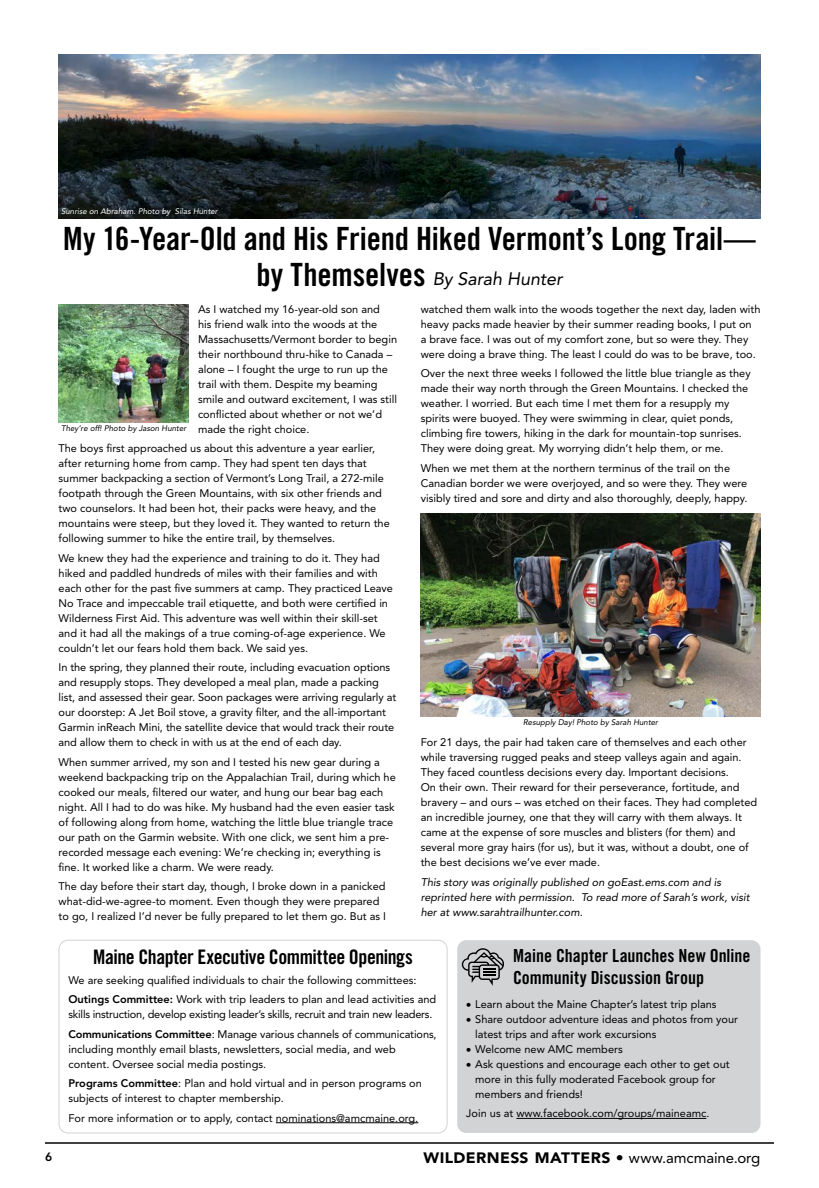
<style>
.page{position:relative;width:819px;height:1188px;background:#fff}
.page>*{position:absolute;margin:0;border:0;box-sizing:border-box;transform-origin:0 0}
.t1{font:32px "Trade Gothic LT Std Bd Cn 20";letter-spacing:-.005em;color:#000}
.t2{font:20px "Trade Gothic LT Std Bd Cn 20";letter-spacing:-.02em;color:#000}
.t3{font:18px/21.6px "Trade Gothic LT Std Bd Cn 20";color:#000}
.t4{font:italic 18px "Avenir LT Std";letter-spacing:-.005em;color:#000}
.t5{font:900 15px "Avenir LT Std";letter-spacing:.025em;color:#000;scale:1.05 1}
.t6{font:800 12px "Avenir LT Std";color:#000}
.t7{font:11px/15px "Avenir LT Std";color:#000}
.t8{font:italic 11px/15px "Avenir LT Std";color:#000}
.t9{font:11px/19.5px "Avenir LT Std";letter-spacing:-.02em;color:#000}
.t10{font:italic 8px "Avenir LT Std";color:#000}
.t11{font:italic 8px "Avenir LT Std";color:#fff}
.s1{font-family:"Trade Gothic LT Std Bd Cn 20";font-style:normal;font-size:32px}
.s2{font-weight:800}
.s3{font-weight:400}
</style>
<div class="page">
<hr style="left:45px;top:1142px;width:729px;height:2px;background:#000">
<img style="left:59px;top:304px;width:130px;height:118px">
<img style="left:421px;top:514px;width:339px;height:202px">
<img style="left:58px;top:54px;width:702px;height:164px">
<div style="left:457px;top:940px;width:303px;height:193px;background:#d1d3d4;border-radius:9px"></div>
<hr style="left:516px;top:1118px;width:190px;height:1px;background:#000">
<hr style="left:276px;top:1123px;width:142px;height:1px;background:#000">
<div style="left:58px;top:940px;width:390px;height:193px;border:1px solid #d1d3d4;border-radius:9px"></div>
<svg style="left:462px;top:948px;width:42px;height:38px"></svg>
<p class="t11" style="left:61px;top:206px;width:158px">Sunrise on Abraham. Photo by Silas Hunter</p>
<h1 class="t1" style="left:63px;top:219px;width:694px">My 16-Year-Old and His Friend Hiked Vermont’s Long Trail—</h1>
<h3 class="t4" style="left:257px;top:269px;width:307px"><span class="s1">by Themselves</span> By Sarah Hunter</h3>
<p class="t7" style="left:198px;top:301px;width:201px">As I watched my 16-year-old son and<br>his friend walk into the woods at the Massachusetts/Vermont border to begin their northbound thru-hike to Canada – alone – I fought the urge to run up the trail with them. Despite my beaming smile and outward excitement, I was still conflicted about whether or not we’d made the right choice.</p>
<p class="t7" style="left:59px;top:441px;width:333px">The boys first approached us about this adventure a year earlier, after returning home from camp. They had spent ten days that summer backpacking a section of Vermont’s Long Trail, a 272-mile footpath through the Green Mountains, with six other friends and two counselors. It had been hot, their packs were heavy, and the mountains were steep, but they loved it. They wanted to return the following summer to hike the entire trail, by themselves.</p>
<p class="t7" style="left:59px;top:551px;width:336px">We knew they had the experience and training to do it. They had hiked and paddled hundreds of miles with their families and with each other for the past five summers at camp. They practiced Leave No Trace and impeccable trail etiquette, and both were certified in Wilderness First Aid. This adventure was well within their skill-set and it had all the makings of a true coming-of-age experience. We couldn’t let our fears hold them back. We said yes.</p>
<p class="t7" style="left:59px;top:660px;width:339px">In the spring, they planned their route, including evacuation options and resupply stops. They developed a meal plan, made a packing list, and assessed their gear. Soon packages were arriving regularly at our doorstep: A Jet Boil stove, a gravity filter, and the all-important Garmin inReach Mini, the satellite device that would track their route and allow them to check in with us at the end of each day.</p>
<p class="t7" style="left:59px;top:755px;width:339px">When summer arrived, my son and I tested his new gear during a weekend backpacking trip on the Appalachian Trail, during which he cooked our meals, filtered our water, and hung our bear bag each night. All I had to do was hike. My husband had the even easier task of following along from home, watching the little blue triangle trace our path on the Garmin website. With one click, we sent him a pre&shy;recorded message each evening: We’re checking in; everything is fine. It worked like a charm. We were ready.</p>
<p class="t7" style="left:59px;top:879px;width:329px">The day before their start day, though, I broke down in a panicked what-did-we-agree-to moment. Even though they were prepared to go, I realized I’d never be fully prepared to let them go. But as I</p>
<p class="t10" style="left:61px;top:424px;width:127px">They’re off! Photo by Jason Hunter</p>
<p class="t7" style="left:421px;top:301px;width:341px">watched them walk into the woods together the next day, laden with heavy packs made heavier by their summer reading books, I put on<br>a brave face. I was out of my comfort zone, but so were they. They were doing a brave thing. The least I could do was to be brave, too.</p>
<p class="t7" style="left:421px;top:366px;width:331px">Over the next three weeks I followed the little blue triangle as they made their way north through the Green Mountains. I checked the weather. I worried. But each time I met them for a resupply my spirits were buoyed. They were swimming in clear, quiet ponds, climbing fire towers, hiking in the dark for mountain-top sunrises.<br>They were doing great. My worrying didn’t help them, or me.</p>
<p class="t7" style="left:421px;top:460px;width:328px">When we met them at the northern terminus of the trail on the<br>Canadian border we were overjoyed, and so were they. They were visibly tired and sore and dirty and also thoroughly, deeply, happy.</p>
<p class="t10" style="left:523px;top:718px;width:137px">Resupply Day! Photo by Sarah Hunter</p>
<p class="t7" style="left:421px;top:735px;width:338px">For 21 days, the pair had taken care of themselves and each other while traversing rugged peaks and steep valleys again and again.<br>They faced countless decisions every day. Important decisions.<br>On their own. Their reward for their perseverance, fortitude, and bravery – and ours – was etched on their faces. They had completed an incredible journey, one that they will carry with them always. It came at the expense of sore muscles and blisters (for them) and several more gray hairs (for us), but it was, without a doubt, one of the best decisions we’ve ever made.</p>
<p class="t8" style="left:421px;top:875px;width:330px">This story was originally published on goEast.ems.com and is reprinted here with permission. To read more of Sarah’s work, visit her at www.sarahtrailhunter.com.</p>
<h2 class="t2" style="left:93px;top:945px;width:321px">Maine Chapter Executive Committee Openings</h2>
<p class="t7" style="left:68px;top:970px;width:369px;line-height:19.5px">We are seeking qualified individuals to chair the following committees:<br><span class="s2">Outings Committee:</span> Work with trip leaders to plan and lead activities and</p>
<p class="t9" style="left:68px;top:1005px;width:370px">skills instruction, develop existing leader’s skills, recruit and train new leaders.<br><span class="s2">Communications Committee</span>: Manage various channels of communications,</p>
<p class="t7" style="left:68px;top:1041px;width:329px">including monthly email blasts, newsletters, social media, and web content. Oversee social media postings.</p>
<p class="t7" style="left:68px;top:1076px;width:355px"><span class="s2">Programs Committee</span>: Plan and hold virtual and in person programs on subjects of interest to chapter membership.</p>
<p class="t7" style="left:68px;top:1110px;width:351px">For more information or to apply, contact nominations@amcmaine.org.</p>
<h3 class="t3" style="left:513px;top:945px;width:239px">Maine Chapter Launches New Online<br>Community Discussion Group</h3>
<p class="t7" style="left:466px;top:997px;width:252px">• Learn about the Maine Chapter’s latest trip plans</p>
<p class="t7" style="left:475px;top:1012px;width:264px;text-indent:-9px">• Share outdoor adventure ideas and photos from your latest trips and after work excursions</p>
<p class="t7" style="left:466px;top:1042px;width:158px">• Welcome new AMC members</p>
<p class="t7" style="left:475px;top:1057px;width:256px;text-indent:-9px">• Ask questions and encourage each other to get out more in this fully moderated Facebook group for members and friends!</p>
<p class="t7" style="left:466px;top:1106px;width:245px">Join us at www.facebook.com/groups/maineamc.</p>
<p class="t6" style="left:45px;top:1150px;width:9px">6</p>
<h3 class="t5" style="left:424px;top:1149px;width:322px">WILDERNESS MATTERS • <span class="s3">www.amcmaine.org</span></h3>
</div>
